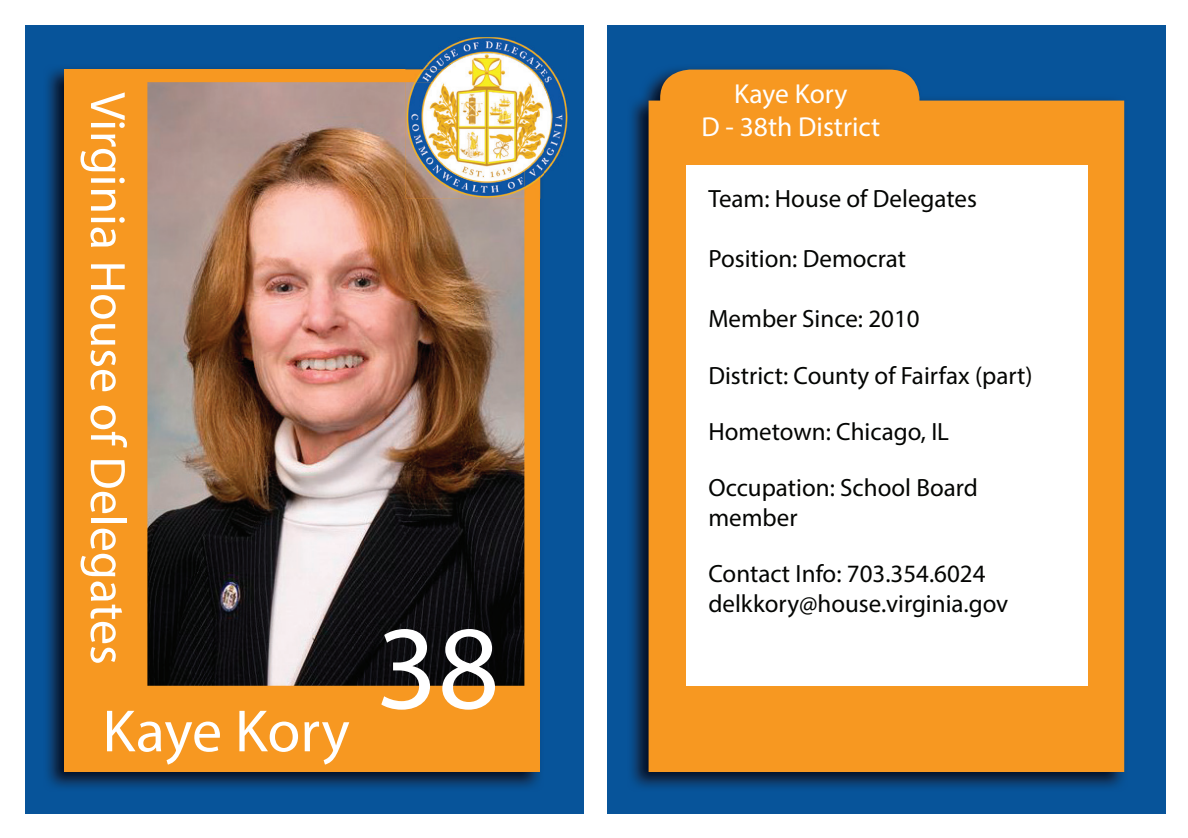
<style>
.page{position:relative;width:1188px;height:838px;background:#fff}
.page>*{position:absolute;margin:0;border:0;box-sizing:border-box;transform-origin:0 0}
.t1{font:120px "Myriad Pro";color:#fff}
.t2{font:60px "Myriad Pro";color:#fff}
.t3{font:50px "Myriad Pro";color:#fff}
.t4{font:27.5px/33px "Myriad Pro";color:#fff;text-align:center}
.t5{font:25px/30px "Myriad Pro";color:#040503}
</style>
<div class="page">
<div style="left:25px;top:25px;width:558px;height:788px;background:#07549a"></div>
<div style="left:608px;top:25px;width:558px;height:788px;background:#07549a"></div>
<img style="left:47px;top:68px;width:493px;height:720px">
<div style="left:65px;top:70px;width:475px;height:702px;background:#f79821"></div>
<img style="left:147px;top:82px;width:377px;height:603px">
<img style="left:437px;top:37px;width:131px;height:81px">
<img style="left:551px;top:118px;width:17px;height:49px">
<img style="left:405px;top:82px;width:119px;height:117px">
<img style="left:422px;top:54px;width:129px;height:129px">
<img style="left:631px;top:68px;width:494px;height:720px">
<svg style="left:648px;top:70px;width:476px;height:702px;background:#e99429"></svg>
<div style="left:686px;top:166px;width:401px;height:519px;background:#fff"></div>
<h3 class="t3" style="left:139px;top:92px;width:574px;rotate:90deg">Virginia House of Delegates</h3>
<h2 class="t2" style="left:102px;top:694px;width:249px">Kaye Kory</h2>
<h1 class="t1" style="left:376px;top:594px;width:125px">38</h1>
<p class="t4" style="left:701px;top:77px;width:180px">Kaye Kory<br>D - 38th District</p>
<p class="t5" style="left:708px;top:183px;width:270px">Team: House of Delegates</p>
<p class="t5" style="left:708px;top:243px;width:199px">Position: Democrat</p>
<p class="t5" style="left:708px;top:303px;width:213px">Member Since: 2010</p>
<p class="t5" style="left:708px;top:360px;width:326px">District: County of Fairfax (part)</p>
<p class="t5" style="left:708px;top:416px;width:242px">Hometown: Chicago, IL</p>
<p class="t5" style="left:708px;top:472px;width:271px">Occupation: School Board member</p>
<p class="t5" style="left:708px;top:558px;width:301px">Contact Info: 703.354.6024 delkkory@house.virginia.gov</p>
</div>
